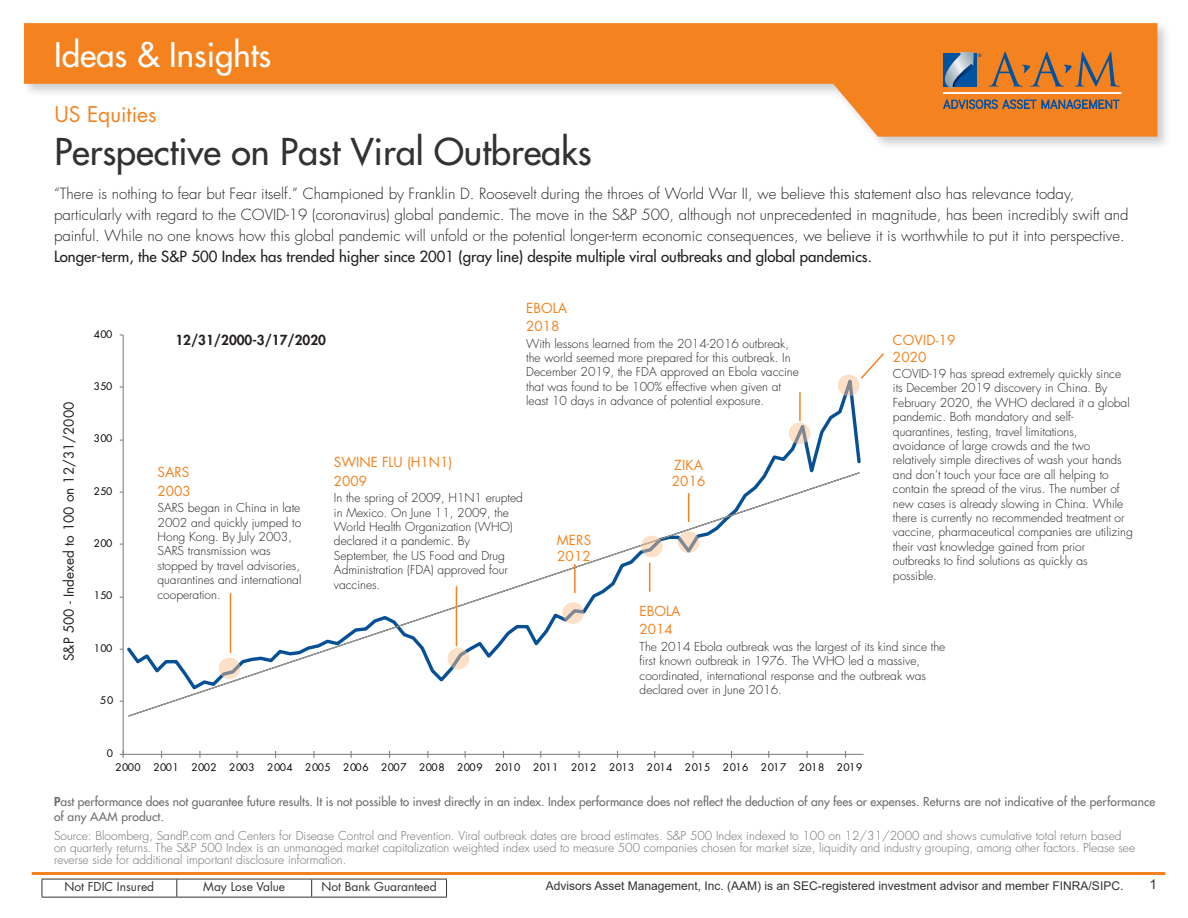
<style>
.page{position:relative;width:1188px;height:918px;background:#fff}
.page>*{position:absolute;margin:0;border:0;box-sizing:border-box;transform-origin:0 0}
.t1{font:500 36px "Futura Std";color:#323232}
.t2{font:500 33px "Futura Std";color:#fff}
.t3{font:21px "Futura Std";color:#f4821f}
.body_copy{font:300 15px/21px "Futura Std";color:#231f20}
.body_copy-2{font:13.5px "Futura Std";color:#f4821f}
.t4{font:13.5px "Futura Std";color:#231f20}
.t5{font:800 13.5px "Futura Std";color:#231f20}
.t6{font:13.5px "Arial";color:#323232}
.body_copy-3{font:300 12px/14.4px "Futura Std";color:#231f20}
.t7{font:300 12px/12px "Futura Std";color:#6c6d70}
.t8{font:500 12px/14.4px "Futura Std";color:#6c6d70}
.t9{font:12px "Arial";color:#323232}
.t10{font:12px "Futura Std";color:#323232}
.t11{font:10.2px "Futura Std";letter-spacing:.05em;color:#000}
.s1{font-weight:500}
.s2{font-weight:800}
</style>
<div class="page">
<div style="left:22px;top:21px;width:1149px;height:130px;background:#323232;opacity:.25"></div>
<svg style="left:24px;top:23px;width:1133px;height:114px;fill:#f4821f"></svg>
<hr style="left:32px;top:872px;width:1133px;height:3px;background:#f4821f">
<hr style="left:42px;top:879px;width:135px;height:1px;background:#323232">
<svg style="left:42px;top:879px;width:1px;height:18px"></svg>
<hr style="left:177px;top:879px;width:135px;height:1px;background:#323232">
<svg style="left:176px;top:879px;width:1px;height:18px"></svg>
<hr style="left:312px;top:879px;width:135px;height:1px;background:#323232">
<svg style="left:311px;top:879px;width:1px;height:18px"></svg>
<svg style="left:446px;top:879px;width:1px;height:18px"></svg>
<hr style="left:42px;top:897px;width:135px;height:1px;background:#323232">
<hr style="left:177px;top:897px;width:135px;height:1px;background:#323232">
<hr style="left:312px;top:897px;width:135px;height:1px;background:#323232">
<svg style="left:988px;top:52px;width:132px;height:35px;background:#c47838"></svg>
<hr style="left:943px;top:94px;width:177px;height:1px;background:#f58420">
<svg style="left:943px;top:100px;width:93px;height:9px"></svg>
<svg style="left:1042px;top:100px;width:77px;height:9px"></svg>
<svg style="left:929px;top:52px;width:52px;height:37px;background:#8e8177"></svg>
<hr style="left:943px;top:92px;width:179px;height:2px;background:#fff">
<hr style="left:123px;top:335px;width:1px;height:419px;background:#868686">
<hr style="left:123px;top:754px;width:741px;height:1px;background:#868686">
<svg style="left:120px;top:751px;width:4px;height:7px"></svg>
<svg style="left:765px;top:374px;width:96px;height:97px"></svg>
<svg style="left:127px;top:471px;width:733px;height:246px"></svg>
<svg style="left:219px;top:657px;width:21px;height:22px"></svg>
<svg style="left:448px;top:648px;width:21px;height:21px"></svg>
<svg style="left:562px;top:602px;width:22px;height:22px"></svg>
<svg style="left:641px;top:536px;width:22px;height:21px"></svg>
<svg style="left:678px;top:531px;width:21px;height:22px"></svg>
<svg style="left:789px;top:423px;width:21px;height:21px"></svg>
<svg style="left:838px;top:375px;width:21px;height:21px"></svg>
<svg style="left:859px;top:353px;width:25px;height:27px"></svg>
<hr style="left:799px;top:392px;width:2px;height:29px;background:#f4821f">
<hr style="left:574px;top:564px;width:2px;height:29px;background:#f4821f">
<svg style="left:649px;top:563px;width:1px;height:29px"></svg>
<svg style="left:688px;top:493px;width:1px;height:29px"></svg>
<hr style="left:456px;top:586px;width:1px;height:60px;background:#f4821f">
<hr style="left:230px;top:593px;width:1px;height:60px;background:#f4821f">
<h2 class="t2" style="left:54px;top:34px;width:219px">Ideas &amp; Insights</h2>
<p class="t3" style="left:54px;top:101px;width:103px">US Equities</p>
<p class="t1" style="left:54px;top:129px;width:539px">Perspective on Past Viral Outbreaks</p>
<p class="body_copy" style="left:54px;top:184px;width:1076px">“There is nothing to fear but Fear itself.” Championed by Franklin D. Roosevelt during the throes of World War II, we believe this statement also has relevance today, particularly with regard to the COVID-19 (coronavirus) global pandemic. The move in the S&amp;P 500, although not unprecedented in magnitude, has been incredibly swift and painful. While no one knows how this global pandemic will unfold or the potential longer-term economic consequences, we believe it is worthwhile to put it into perspective.<br><span class="s1">Longer-term, the S&amp;P 500 Index has trended higher since 2001 (gray line) despite multiple viral outbreaks and global pandemics.</span></p>
<p class="t4" style="left:60px;top:661px;width:261px;rotate:-90deg">S&amp;P 500 - Indexed to 100 on 12/31/2000</p>
<p class="t11" style="left:94px;top:327px;width:20px">400</p>
<p class="t11" style="left:94px;top:380px;width:20px">350</p>
<p class="t11" style="left:94px;top:432px;width:20px">300</p>
<p class="t11" style="left:94px;top:484px;width:20px">250</p>
<p class="t11" style="left:94px;top:537px;width:20px">200</p>
<p class="t11" style="left:94px;top:589px;width:20px">150</p>
<p class="t11" style="left:94px;top:642px;width:20px">100</p>
<p class="t11" style="left:100px;top:694px;width:15px">50</p>
<p class="t11" style="left:107px;top:746px;width:8px">0</p>
<p class="t5" style="left:175px;top:332px;width:152px">12/31/2000-3/17/2020</p>
<p class="body_copy-2" style="left:158px;top:464px;width:33px">SARS</p>
<p class="body_copy-2" style="left:158px;top:482px;width:35px">2003</p>
<p class="body_copy-3" style="left:158px;top:501px;width:145px">SARS began in China in late<br>2002 and quickly jumped to<br>Hong Kong. By July 2003,<br>SARS transmission was stopped by travel advisories, quarantines and international cooperation.</p>
<p class="body_copy-2" style="left:526px;top:299px;width:43px">EBOLA</p>
<p class="body_copy-2" style="left:526px;top:318px;width:35px">2018</p>
<p class="body_copy-3" style="left:526px;top:336px;width:274px">With lessons learned from the 2014-2016 outbreak, the world seemed more prepared for this outbreak. In December 2019, the FDA approved an Ebola vaccine that was found to be 100% effective when given at least 10 days in advance of potential exposure.</p>
<p class="body_copy-2" style="left:893px;top:331px;width:64px">COVID-19</p>
<p class="body_copy-2" style="left:893px;top:348px;width:35px">2020</p>
<p class="body_copy-3" style="left:893px;top:367px;width:241px">COVID-19 has spread extremely quickly since its December 2019 discovery in China. By February 2020, the WHO declared it a global pandemic. Both mandatory and self&shy;quarantines, testing, travel limitations, avoidance of large crowds and the two relatively simple directives of wash your hands and don’t touch your face are all helping to contain the spread of the virus. The number of new cases is already slowing in China. While there is currently no recommended treatment or vaccine, pharmaceutical companies are utilizing their vast knowledge gained from prior outbreaks to find solutions as quickly as possible.</p>
<p class="body_copy-2" style="left:334px;top:454px;width:120px">SWINE FLU (H1N1)</p>
<p class="body_copy-2" style="left:334px;top:472px;width:35px">2009</p>
<p class="body_copy-3" style="left:334px;top:491px;width:190px">In the spring of 2009, H1N1 erupted in Mexico. On June 11, 2009, the<br>World Health Organization (WHO) declared it a pandemic. By<br>September, the US Food and Drug<br>Administration (FDA) approved four vaccines.</p>
<p class="body_copy-2" style="left:674px;top:456px;width:31px">ZIKA</p>
<p class="body_copy-2" style="left:672px;top:472px;width:35px">2016</p>
<p class="body_copy-2" style="left:557px;top:532px;width:36px">MERS</p>
<p class="body_copy-2" style="left:557px;top:547px;width:35px">2012</p>
<p class="body_copy-2" style="left:640px;top:602px;width:43px">EBOLA</p>
<p class="body_copy-2" style="left:640px;top:621px;width:35px">2014</p>
<p class="body_copy-3" style="left:640px;top:640px;width:307px">The 2014 Ebola outbreak was the largest of its kind since the first known outbreak in 1976. The WHO led a massive, coordinated, international response and the outbreak was declared over in June 2016.</p>
<p class="t11" style="left:115px;top:761px;width:748px">2000 2001 2002 2003 2004 2005 2006 2007 2008 2009 2010 2011 2012 2013 2014 2015 2016 2017 2018 2019</p>
<p class="t8" style="left:54px;top:795px;width:1103px"><span class="s2">P</span>ast performance does not guarantee future results. It is not possible to invest directly in an index. Index performance does not reflect the deduction of any fees or expenses. Returns are not indicative of the performance of any AAM product.</p>
<p class="t7" style="left:54px;top:830px;width:1083px">Source: Bloomberg, SandP.com and Centers for Disease Control and Prevention. Viral outbreak dates are broad estimates. S&amp;P 500 Index indexed to 100 on 12/31/2000 and shows cumulative total return based on quarterly returns. The S&amp;P 500 Index is an unmanaged market capitalization weighted index used to measure 500 companies chosen for market size, liquidity and industry grouping, among other factors. Please see reverse side for additional important disclosure information.</p>
<p class="t10" style="left:65px;top:879px;width:91px">Not FDIC Insured</p>
<p class="t10" style="left:203px;top:879px;width:83px">May Lose Value</p>
<p class="t10" style="left:322px;top:879px;width:117px">Not Bank Guaranteed</p>
<p class="t9" style="left:546px;top:877px;width:579px">Advisors Asset Management, Inc. (AAM) is an SEC-registered investment advisor and member FINRA/SIPC.</p>
<p class="t6" style="left:1149px;top:875px;width:9px">1</p>
</div>
